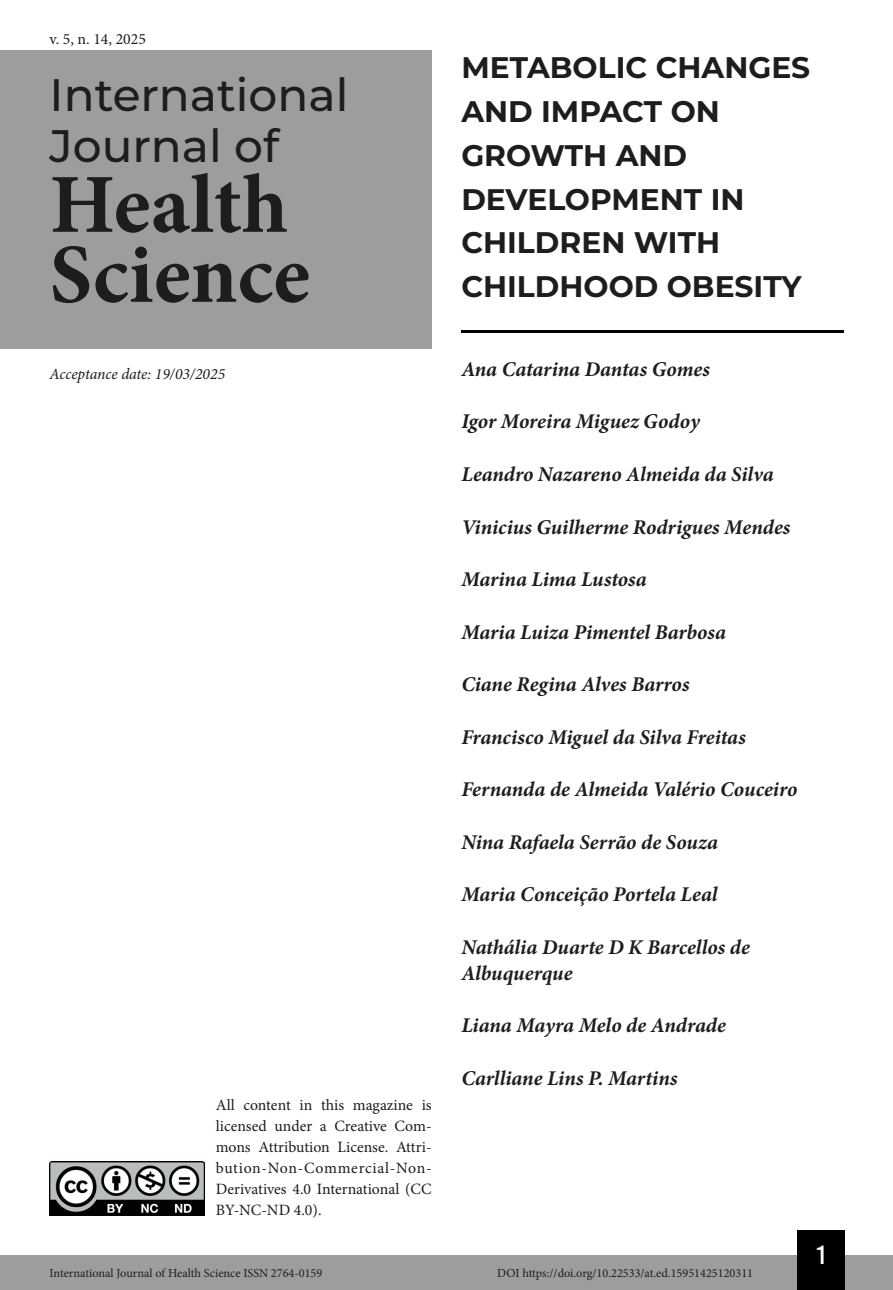
<style>
.page{position:relative;width:893px;height:1290px;background:#fff}
.page>*{position:absolute;margin:0;border:0;box-sizing:border-box;transform-origin:0 0}
.t1{font:700 84px/70px "Minion Pro";color:#1d1d1b}
.t2{font:500 45.5px/50.8px "Montserrat";color:#1d1d1b}
.Título_Artigo{font:700 29.75px/43.8px "Montserrat";color:#1d1d1b}
.t3{font:26.25px "Bebas Kai";color:#fff}
.Autor{font:italic 700 21px "Minion Pro";letter-spacing:-.005em;color:#1d1d1b}
.t4{font:15.75px/21px "Minion Pro";color:#1d1d1b;text-align:justify}
.v__n___Ano{font:italic 15.75px "Minion Pro";letter-spacing:-.005em;color:#1d1d1b}
.t5{font:12.25px "Minion Pro";color:#1d1d1b}
</style>
<div class="page">
<div style="left:0;top:1255px;width:893px;height:35px;background:#9d9d9d"></div>
<div style="left:797px;top:1230px;width:48px;height:60px;background:#000"></div>
<img style="left:50px;top:1161px;width:154px;height:54px">
<div style="left:0;top:50px;width:432px;height:298px;background:#9d9d9d"></div>
<hr style="left:461px;top:330px;width:382px;height:2px;background:#000">
<p class="t4" style="left:50px;top:28px;width:98px">v. 5, n. 14, 2025</p>
<h2 class="t2" style="left:50px;top:68px;width:300px">International<br>Journal of</h2>
<h1 class="t1" style="left:50px;top:169px;width:262px">Health<br>Science</h1>
<p class="v__n___Ano" style="left:50px;top:363px;width:177px">Acceptance date: 19/03/2025</p>
<p class="t4" style="left:216px;top:1095px;width:217px">All content in this magazine is licensed under a Creative Com&shy;mons Attribution License. Attri&shy;bution-Non-Commercial-Non-Derivatives 4.0 International (CC BY-NC-ND 4.0).</p>
<p class="Título_Artigo" style="left:461px;top:44px;width:350px">METABOLIC CHANGES<br>AND IMPACT ON<br>GROWTH AND<br>DEVELOPMENT IN<br>CHILDREN WITH<br>CHILDHOOD OBESITY</p>
<p class="Autor" style="left:461px;top:354px;width:250px">Ana Catarina Dantas Gomes</p>
<p class="Autor" style="left:461px;top:407px;width:240px">Igor Moreira Miguez Godoy</p>
<p class="Autor" style="left:461px;top:459px;width:314px">Leandro Nazareno Almeida da Silva</p>
<p class="Autor" style="left:461px;top:512px;width:330px">Vinicius Guilherme Rodrigues Mendes</p>
<p class="Autor" style="left:461px;top:564px;width:187px">Marina Lima Lustosa</p>
<p class="Autor" style="left:461px;top:617px;width:266px">Maria Luiza Pimentel Barbosa</p>
<p class="Autor" style="left:461px;top:669px;width:230px">Ciane Regina Alves Barros</p>
<p class="Autor" style="left:461px;top:722px;width:286px">Francisco Miguel da Silva Freitas</p>
<p class="Autor" style="left:461px;top:774px;width:338px">Fernanda de Almeida Valério Couceiro</p>
<p class="Autor" style="left:461px;top:827px;width:258px">Nina Rafaela Serrão de Souza</p>
<p class="Autor" style="left:461px;top:879px;width:258px">Maria Conceição Portela Leal</p>
<p class="Autor" style="left:461px;top:932px;width:290px">Nathália Duarte D K Barcellos de</p>
<p class="Autor" style="left:461px;top:958px;width:113px">Albuquerque</p>
<p class="Autor" style="left:461px;top:1010px;width:266px">Liana Mayra Melo de Andrade</p>
<p class="Autor" style="left:461px;top:1063px;width:218px">Carlliane Lins P. Martins</p>
<p class="t3" style="left:817px;top:1241px;width:10px">1</p>
<p class="t5" style="left:50px;top:1265px;width:274px">International Journal of Health Science ISSN 2764-0159</p>
<p class="t5" style="left:497px;top:1265px;width:257px">DOI https://doi.org/10.22533/at.ed.15951425120311</p>
</div>
